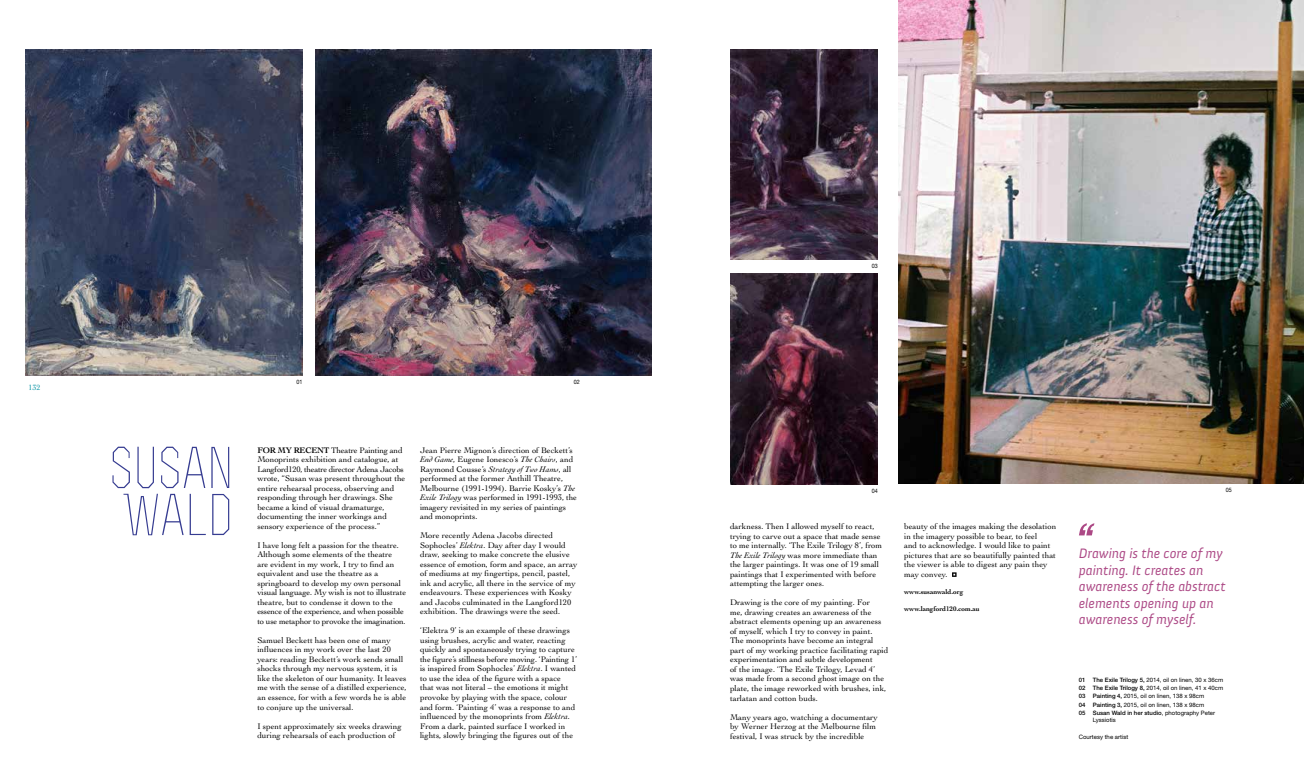
<style>
.page{position:relative;width:1304px;height:780px;background:#fff}
.page>*{position:absolute;margin:0;border:0;box-sizing:border-box;transform-origin:0 0}
.t1{font:300 55px/47px "Rex";color:#363c91}
.t2{font:italic 14px/16.5px "Anivers";color:#ac4885}
.t3{font:8.5px/9.5px "Cochin LT Std";color:#000}
.t4{font:8px "Cochin LT Std";color:#0090a1}
.t5{font:700 7px "Cochin LT Std";letter-spacing:-.01em;color:#000}
.t6{font:6px/8.4px "Helvetica Neue LT Std";color:#000}
.t7{font:6px "Helvetica Neue LT Std";color:#000;scale:.9 1}
.s1{font-weight:700}
.s2{font-style:italic}
.s3{font-weight:500}
</style>
<div class="page">
<svg style="left:1079px;top:523px;width:15px;height:12px"></svg>
<img style="left:26px;top:50px;width:276px;height:325px">
<img style="left:315px;top:50px;width:337px;height:325px">
<img style="left:898px;top:0;width:406px;height:483px">
<svg style="left:952px;top:572px;width:5px;height:5px"></svg>
<img style="left:730px;top:274px;width:148px;height:210px">
<img style="left:730px;top:50px;width:148px;height:209px">
<p class="t4" style="left:28px;top:382px;width:13px">132</p>
<h1 class="t1" style="left:109px;top:444px;width:125px">SUSAN<br>WALD</h1>
<p class="t7" style="left:296px;top:378px;width:8px">01</p>
<p class="t7" style="left:574px;top:378px;width:8px">02</p>
<p class="t3" style="left:257px;top:445px;width:149px"><span class="s1">FOR MY RECENT</span> Theatre Painting and Monoprints exhibition and catalogue, at Langford120, theatre director Adena Jacobs wrote, “Susan was present throughout the entire rehearsal process, observing and responding through her drawings. She became a kind of visual dramaturge, documenting the inner workings and sensory experience of the process.”</p>
<p class="t3" style="left:257px;top:540px;width:150px">I have long felt a passion for the theatre.<br>Although some elements of the theatre<br>are evident in my work, I try to find an equivalent and use the theatre as a springboard to develop my own personal visual language. My wish is not to illustrate theatre, but to condense it down to the essence of the experience, and when possible to use metaphor to provoke the imagination.</p>
<p class="t3" style="left:257px;top:635px;width:151px">Samuel Beckett has been one of many influences in my work over the last 20 years: reading Beckett’s work sends small shocks through my nervous system, it is like the skeleton of our humanity. It leaves me with the sense of a distilled experience, an essence, for with a few words he is able to conjure up the universal.</p>
<p class="t3" style="left:257px;top:721px;width:146px">I spent approximately six weeks drawing during rehearsals of each production of</p>
<p class="t3" style="left:420px;top:445px;width:158px">Jean Pierre Mignon’s direction of Beckett’s <span class="s2">End Game</span>, Eugene Ionesco’s <span class="s2">The Chairs</span>, and Raymond Cousse’s <span class="s2">Strategy of Two Hams</span>, all performed at the former Anthill Theatre, Melbourne (1991-1994). Barrie Kosky’s <span class="s2">The Exile Trilogy</span> was performed in 1991-1993, the imagery revisited in my series of paintings and monoprints.</p>
<p class="t3" style="left:420px;top:531px;width:159px">More recently Adena Jacobs directed Sophocles’ <span class="s2">Elektra</span>. Day after day I would draw, seeking to make concrete the elusive essence of emotion, form and space, an array of mediums at my fingertips, pencil, pastel, ink and acrylic, all there in the service of my endeavours. These experiences with Kosky and Jacobs culminated in the Langford120 exhibition. The drawings were the seed.</p>
<p class="t3" style="left:420px;top:626px;width:158px">‘Elektra 9’ is an example of these drawings using brushes, acrylic and water, reacting quickly and spontaneously trying to capture the figure’s stillness before moving. ‘Painting 1’ is inspired from Sophocles’ <span class="s2">Elektra</span>. I wanted to use the idea of the figure with a space<br>that was not literal – the emotions it might provoke by playing with the space, colour and form. ‘Painting 4’ was a response to and influenced by the monoprints from <span class="s2">Elektra</span>.<br>From a dark, painted surface I worked in lights, slowly bringing the figures out of the</p>
<p class="t7" style="left:872px;top:262px;width:8px">03</p>
<p class="t7" style="left:872px;top:487px;width:8px">04</p>
<p class="t7" style="left:1226px;top:486px;width:8px">05</p>
<p class="t3" style="left:730px;top:522px;width:154px">darkness. Then I allowed myself to react, trying to carve out a space that made sense to me internally. ‘The Exile Trilogy 8’, from <span class="s2">The Exile Trilogy</span> was more immediate than the larger paintings. It was one of 19 small paintings that I experimented with before attempting the larger ones.</p>
<p class="t3" style="left:730px;top:598px;width:160px">Drawing is the core of my painting. For<br>me, drawing creates an awareness of the abstract elements opening up an awareness of myself, which I try to convey in paint.<br>The monoprints have become an integral part of my working practice facilitating rapid experimentation and subtle development<br>of the image. ‘The Exile Trilogy, Levad 4’ was made from a second ghost image on the plate, the image reworked with brushes, ink, tarlatan and cotton buds.</p>
<p class="t3" style="left:730px;top:712px;width:149px">Many years ago, watching a documentary by Werner Herzog at the Melbourne film festival, I was struck by the incredible</p>
<p class="t3" style="left:904px;top:522px;width:154px">beauty of the images making the desolation in the imagery possible to bear, to feel<br>and to acknowledge. I would like to paint pictures that are so beautifully painted that the viewer is able to digest any pain they may convey.</p>
<p class="t5" style="left:904px;top:587px;width:61px">www.susanwald.org</p>
<p class="t5" style="left:904px;top:604px;width:77px">www.langford120.com.au</p>
<h2 class="t2" style="left:1079px;top:545px;width:148px">Drawing is the core of my painting. It creates an awareness of the abstract elements opening up an awareness of myself.</h2>
<p class="t6" style="left:1079px;top:675px;width:146px"><span class="s3">01 The Exile Trilogy 5,</span> 2014, oil on linen, 30 x 36cm <span class="s3">02 The Exile Trilogy 8,</span> 2014, oil on linen, 41 x 40cm <span class="s3">03 Painting 4,</span> 2015, oil on linen, 138 x 98cm<br><span class="s3">04 Painting 3,</span> 2015, oil on linen, 138 x 98cm<br><span class="s3">05 Susan Wald in her studio</span>, photography Peter</p>
<p class="t6" style="left:1093px;top:715px;width:25px">Lyssiotis</p>
<p class="t6" style="left:1079px;top:732px;width:51px">Courtesy the artist</p>
</div>
